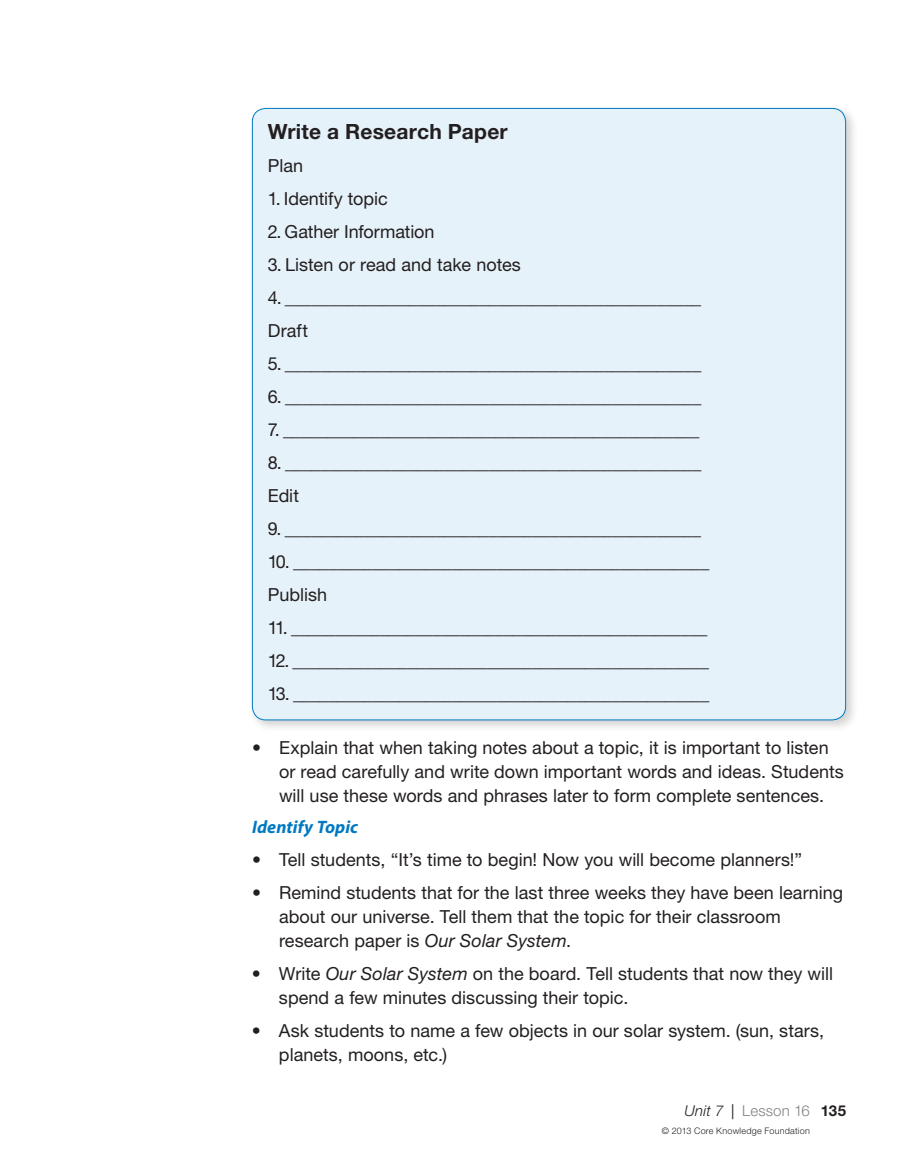
<style>
.page{position:relative;width:918px;height:1175px;background:#fff}
.page>*{position:absolute;margin:0;border:0;box-sizing:border-box;transform-origin:0 0}
.t1{font:700 21px "Helvetica Neue LT Std";letter-spacing:.01em;color:#231f20}
.t2{font:18px/24px "Helvetica Neue LT Std";color:#231f20}
.t3{font:italic 700 18px "Myriad Pro";letter-spacing:.005em;color:#0079c1}
.t4{font:300 15px "Helvetica Neue LT Std";letter-spacing:.01em;color:#808285}
.t5{font:300 9px "Helvetica Neue LT Std";letter-spacing:.03em;color:#231f20}
.s1{font-style:italic}
.s2{font-style:italic;color:#231f20}
.s3{font-weight:400;color:#231f20}
.s4{font-weight:700;color:#231f20}
</style>
<div class="page">
<div style="left:248px;top:104px;width:610px;height:628px;background:#231f20;opacity:.2"></div>
<div style="left:252px;top:108px;width:594px;height:612px;background:#e6f2f9;border-radius:14px"></div>
<p class="t1" style="left:268px;top:118px;width:241px">Write a Research Paper</p>
<p class="t2" style="left:268px;top:153px;width:37px">Plan</p>
<p class="t2" style="left:268px;top:186px;width:121px">1. Identify topic</p>
<p class="t2" style="left:268px;top:219px;width:168px">2. Gather Information</p>
<p class="t2" style="left:268px;top:252px;width:255px">3. Listen or read and take notes</p>
<p class="t2" style="left:268px;top:281px;width:435px;line-height:33px">4. _______________________________________________<br>Draft</p>
<p class="t2" style="left:268px;top:351px;width:435px">5. _______________________________________________</p>
<p class="t2" style="left:268px;top:384px;width:435px">6. _______________________________________________</p>
<p class="t2" style="left:268px;top:417px;width:433px">7. _______________________________________________</p>
<p class="t2" style="left:268px;top:446px;width:435px;line-height:33px">8. _______________________________________________<br>Edit</p>
<p class="t2" style="left:268px;top:516px;width:435px">9. _______________________________________________</p>
<p class="t2" style="left:268px;top:545px;width:443px;line-height:33px">10. _______________________________________________<br>Publish</p>
<p class="t2" style="left:268px;top:615px;width:441px">11. _______________________________________________</p>
<p class="t2" style="left:268px;top:648px;width:443px">12. _______________________________________________</p>
<p class="t2" style="left:268px;top:681px;width:443px">13. _______________________________________________</p>
<p class="t2" style="left:279px;top:735px;width:566px;text-indent:-27px">• Explain that when taking notes about a topic, it is important to listen or read carefully and write down important words and ideas. Students will use these words and phrases later to form complete sentences.</p>
<p class="t3" style="left:252px;top:815px;width:108px">Identify Topic</p>
<p class="t2" style="left:252px;top:847px;width:552px">• Tell students, “It’s time to begin! Now you will become planners!”</p>
<p class="t2" style="left:279px;top:880px;width:566px;text-indent:-27px">• Remind students that for the last three weeks they have been learning about our universe. Tell them that the topic for their classroom research paper is <span class="s1">Our Solar System</span>.</p>
<p class="t2" style="left:279px;top:961px;width:556px;text-indent:-27px">• Write <span class="s1">Our Solar System</span> on the board. Tell students that now they will spend a few minutes discussing their topic.</p>
<p class="t2" style="left:279px;top:1018px;width:547px;text-indent:-27px">• Ask students to name a few objects in our solar system. (sun, stars, planets, moons, etc.)</p>
<p class="t4" style="left:685px;top:1101px;width:163px"><span class="s2">Unit 7</span> <span class="s3">|</span> Lesson 16 <span class="s4">135</span></p>
<p class="t5" style="left:662px;top:1125px;width:150px">© 2013 Core Knowledge Foundation</p>
</div>
